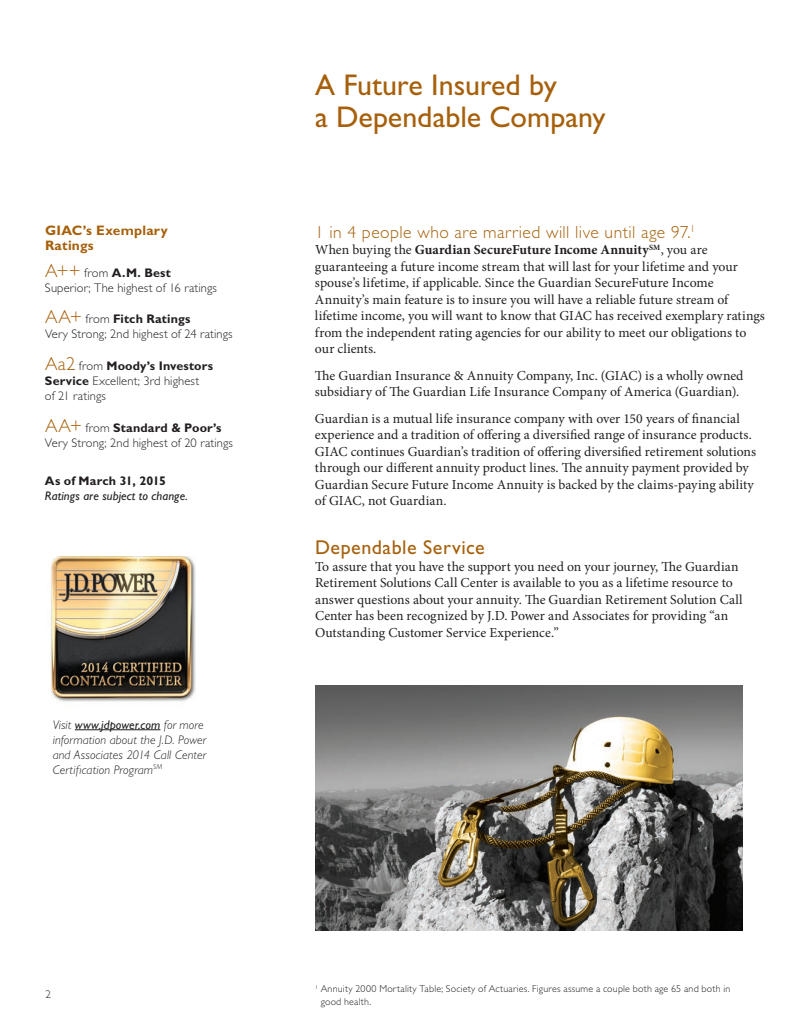
<style>
.page{position:relative;width:810px;height:1035px;background:#fff}
.page>*{position:absolute;margin:0;border:0;box-sizing:border-box;transform-origin:0 0}
.t1{font:30px/32.5px "Gill Sans Std";color:#a6600b}
.t2{font:20px "Gill Sans Std";letter-spacing:.025em;color:#a6600b}
.t3{font:300 17.5px "Gill Sans Std";letter-spacing:.025em;color:#a6600b}
.t4{font:13.75px/16.5px "Minion Pro";color:#231f20}
.t5{font:700 13.75px/15px "Gill Sans Std";letter-spacing:.02em;color:#a6600b}
.t6{font:300 12.5px/15px "Gill Sans Std";letter-spacing:.01em;color:#231f20}
.t7{font:italic 300 12.5px/15px "Gill Sans Std";letter-spacing:.005em;color:#231f20}
.t8{font:italic 12.5px "Gill Sans Std";letter-spacing:.01em;color:#231f20}
.t9{font:700 12.5px "Gill Sans Std";letter-spacing:.01em;color:#231f20}
.t10{font:300 11.25px "Gill Sans Std";color:#231f20}
.t11{font:300 10px/12.5px "Gill Sans Std";letter-spacing:.02em;color:#231f20}
.s1{font-size:18.75px;color:#a6600b}
.s2{font-weight:700}
.s3{font-weight:400}
</style>
<div class="page">
<img style="left:315px;top:685px;width:427px;height:246px">
<hr style="left:75px;top:729px;width:85px;height:1px;background:#231f20">
<img style="left:51px;top:556px;width:145px;height:146px">
<p class="t5" style="left:45px;top:223px;width:124px">GIAC’s Exemplary<br>Ratings</p>
<p class="t6" style="left:45px;top:265px;width:173px"><span class="s1">A++</span> from <span class="s2">A.M. Best<br></span>Superior; The highest of 16 ratings</p>
<p class="t6" style="left:45px;top:312px;width:189px"><span class="s1">AA+</span> from <span class="s2">Fitch Ratings<br></span>Very Strong; 2nd highest of 24 ratings</p>
<p class="t6" style="left:45px;top:359px;width:170px"><span class="s1">Aa2</span> from <span class="s2">Moody’s Investors<br>Service</span> Excellent; 3rd highest<br>of 21 ratings</p>
<p class="t6" style="left:45px;top:421px;width:189px"><span class="s1">AA+</span> from <span class="s2">Standard &amp; Poor’s<br></span>Very Strong; 2nd highest of 20 ratings</p>
<p class="t9" style="left:45px;top:473px;width:123px">As of March 31, 2015</p>
<p class="t8" style="left:45px;top:488px;width:144px">Ratings are subject to change.</p>
<p class="t7" style="left:53px;top:717px;width:155px">Visit <span class="s3">www.jdpower.com</span> for more information about the J.D. Power and Associates 2014 Call Center<br>Certification Program<sup>SM</sup></p>
<h1 class="t1" style="left:315px;top:69px;width:292px">A Future Insured by<br>a Dependable Company</h1>
<p class="t3" style="left:315px;top:222px;width:382px">1 in 4 people who are married will live until age 97.<sup>1</sup></p>
<p class="t4" style="left:315px;top:242px;width:451px">When buying the <span class="s2">Guardian SecureFuture Income Annuity</span><sup>SM</sup>, you are guaranteeing a future income stream that will last for your lifetime and your spouse’s lifetime, if applicable. Since the Guardian SecureFuture Income Annuity’s main feature is to insure you will have a reliable future stream of lifetime income, you will want to know that GIAC has received exemplary ratings from the independent rating agencies for our ability to meet our obligations to our clients.</p>
<p class="t4" style="left:315px;top:367px;width:430px">The Guardian Insurance &amp; Annuity Company, Inc. (GIAC) is a wholly owned subsidiary of The Guardian Life Insurance Company of America (Guardian).</p>
<p class="t4" style="left:315px;top:410px;width:443px">Guardian is a mutual life insurance company with over 150 years of financial experience and a tradition of offering a diversified range of insurance products.<br>GIAC continues Guardian’s tradition of offering diversified retirement solutions through our different annuity product lines. The annuity payment provided by Guardian Secure Future Income Annuity is backed by the claims-paying ability of GIAC, not Guardian.</p>
<h2 class="t2" style="left:315px;top:536px;width:171px">Dependable Service</h2>
<p class="t4" style="left:315px;top:558px;width:429px">To assure that you have the support you need on your journey, The Guardian Retirement Solutions Call Center is available to you as a lifetime resource to answer questions about your annuity. The Guardian Retirement Solution Call Center has been recognized by J.D. Power and Associates for providing “an Outstanding Customer Service Experience.”</p>
<p class="t10" style="left:46px;top:988px;width:7px">2</p>
<p class="t11" style="left:321px;top:983px;width:411px;text-indent:-6px"><sup>1</sup> Annuity 2000 Mortality Table; Society of Actuaries. Figures assume a couple both age 65 and both in good health.</p>
</div>
